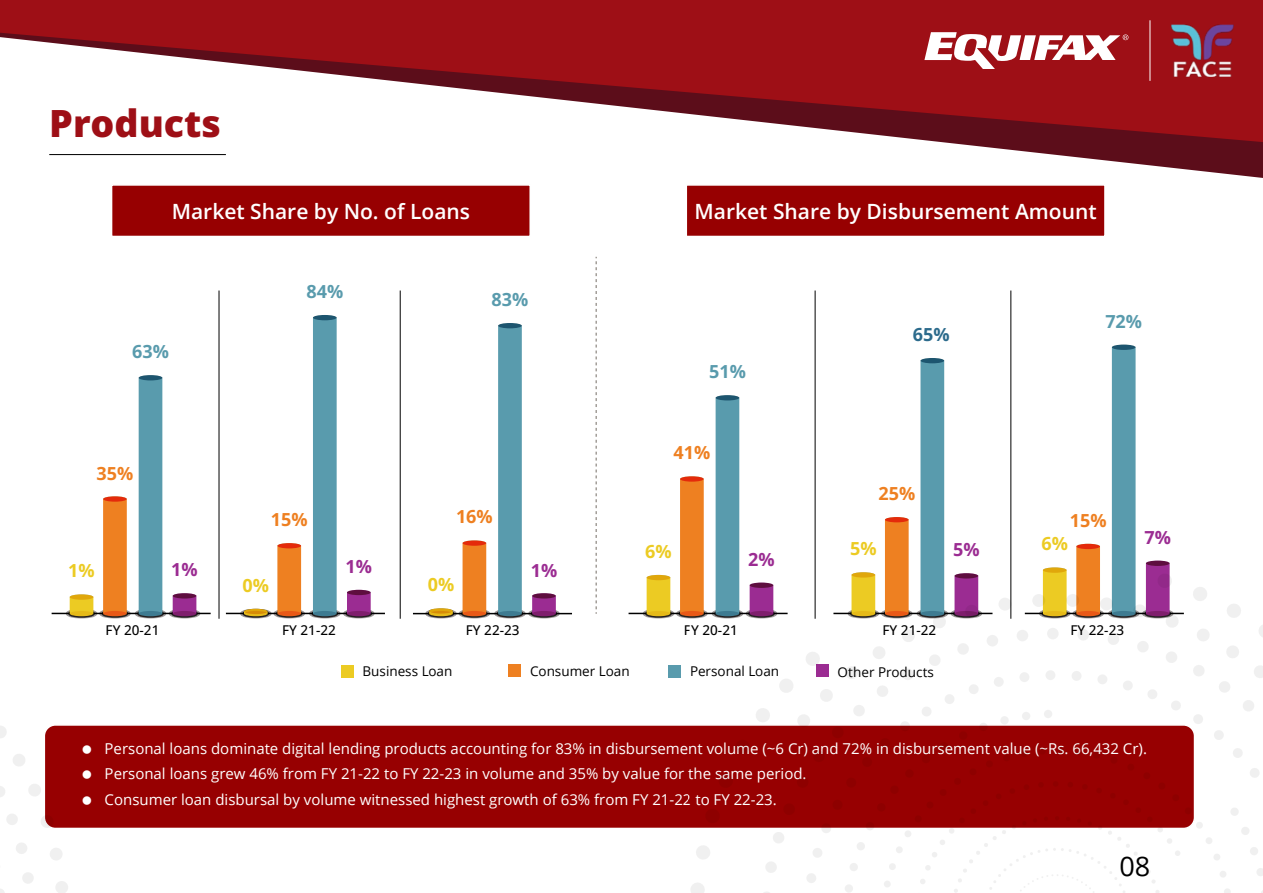
<style>
.page{position:relative;width:1263px;height:893px;background:#fff}
.page>*{position:absolute;margin:0;border:0;box-sizing:border-box;transform-origin:0 0}
.t1{font:800 37.5px "Open Sans";color:#9e0f16}
.t2{font:27px "Open Sans";color:#000}
.t3{font:600 21px "Open Sans";color:#fff}
.t4{font:700 18px "Open Sans";color:#ee8021}
.t5{font:700 18px "Open Sans";color:#599bad}
.t6{font:700 18px "Open Sans";color:#9b2c92}
.t7{font:700 18px "Open Sans";color:#eccb23}
.t8{font:700 18px "Open Sans";color:#2c6b8c}
.t9{font:15px/25.5px "Open Sans";color:#fff}
.t10{font:13.5px "Open Sans";color:#000}
.t11{font:500 13.5px "Open Sans";letter-spacing:.005em;color:#000}
.s1{font-style:inherit}
</style>
<div class="page">
<div style="left:111px;top:184px;width:420px;height:53px;background:#970001;border:2px solid #fff"></div>
<div style="left:685px;top:184px;width:421px;height:53px;background:#970001;border:2px solid #fff"></div>
<div style="left:44px;top:725px;width:1150px;height:103px;background:#970001;border-radius:11px"></div>
<div style="left:44px;top:724px;width:1151px;height:105px;border:2px solid #fff;border-radius:11px"></div>
<hr style="left:219px;top:291px;width:1px;height:328px;background:#000">
<hr style="left:400px;top:291px;width:1px;height:328px;background:#000">
<hr style="left:815px;top:291px;width:1px;height:328px;background:#000">
<hr style="left:1010px;top:291px;width:1px;height:328px;background:#000">
<svg style="left:595px;top:257px;width:2px;height:357px"></svg>
<div style="left:340px;top:665px;width:13px;height:13px;background:#eccb23"></div>
<div style="left:508px;top:664px;width:13px;height:13px;background:#ee8021"></div>
<div style="left:668px;top:664px;width:13px;height:13px;background:#599bad"></div>
<hr style="left:52px;top:613px;width:159px;height:1px;background:#000">
<svg style="left:135px;top:609px;width:31px;height:9px"></svg>
<svg style="left:137px;top:609px;width:27px;height:9px"></svg>
<div style="left:139px;top:375px;width:23px;height:241px;background:#599bad"></div>
<svg style="left:139px;top:375px;width:23px;height:5px"></svg>
<div style="left:139px;top:611px;width:23px;height:5px;background:#3e7b91;border-radius:50%"></div>
<svg style="left:169px;top:609px;width:31px;height:9px"></svg>
<svg style="left:171px;top:609px;width:27px;height:9px"></svg>
<svg style="left:173px;top:593px;width:23px;height:23px"></svg>
<svg style="left:173px;top:593px;width:23px;height:5px"></svg>
<div style="left:173px;top:611px;width:23px;height:5px;background:#7f1e6d;border-radius:50%"></div>
<svg style="left:99px;top:609px;width:32px;height:9px"></svg>
<svg style="left:102px;top:609px;width:26px;height:9px"></svg>
<svg style="left:103px;top:496px;width:24px;height:120px;background:#ed8124"></svg>
<svg style="left:103px;top:496px;width:24px;height:6px"></svg>
<svg style="left:103px;top:611px;width:24px;height:5px"></svg>
<hr style="left:226px;top:613px;width:159px;height:1px;background:#000">
<svg style="left:309px;top:609px;width:31px;height:9px"></svg>
<svg style="left:312px;top:609px;width:26px;height:9px"></svg>
<div style="left:313px;top:315px;width:24px;height:301px;background:#599bad"></div>
<svg style="left:313px;top:315px;width:24px;height:5px"></svg>
<div style="left:313px;top:611px;width:24px;height:5px;background:#3e7b91;border-radius:50%"></div>
<svg style="left:343px;top:609px;width:31px;height:9px"></svg>
<svg style="left:346px;top:609px;width:26px;height:9px"></svg>
<svg style="left:347px;top:590px;width:24px;height:26px"></svg>
<svg style="left:347px;top:590px;width:24px;height:5px"></svg>
<svg style="left:347px;top:611px;width:24px;height:5px"></svg>
<svg style="left:274px;top:609px;width:31px;height:9px"></svg>
<svg style="left:276px;top:609px;width:26px;height:9px"></svg>
<svg style="left:277px;top:543px;width:24px;height:73px;background:#ec8126"></svg>
<svg style="left:277px;top:543px;width:24px;height:5px"></svg>
<div style="left:277px;top:611px;width:24px;height:5px;background:#e95917;border-radius:50%"></div>
<svg style="left:240px;top:609px;width:31px;height:9px"></svg>
<svg style="left:243px;top:609px;width:26px;height:9px"></svg>
<svg style="left:244px;top:609px;width:24px;height:7px"></svg>
<svg style="left:244px;top:609px;width:24px;height:5px"></svg>
<svg style="left:244px;top:611px;width:24px;height:5px"></svg>
<hr style="left:413px;top:613px;width:159px;height:1px;background:#000">
<svg style="left:494px;top:609px;width:32px;height:9px"></svg>
<svg style="left:497px;top:609px;width:26px;height:9px"></svg>
<svg style="left:498px;top:323px;width:24px;height:293px;background:#5b9cad"></svg>
<svg style="left:498px;top:323px;width:24px;height:5px"></svg>
<svg style="left:498px;top:611px;width:24px;height:5px"></svg>
<svg style="left:528px;top:609px;width:32px;height:9px"></svg>
<svg style="left:531px;top:609px;width:26px;height:9px"></svg>
<svg style="left:532px;top:593px;width:24px;height:23px"></svg>
<svg style="left:532px;top:593px;width:24px;height:5px"></svg>
<svg style="left:532px;top:611px;width:24px;height:5px"></svg>
<svg style="left:459px;top:609px;width:31px;height:9px"></svg>
<svg style="left:461px;top:609px;width:27px;height:9px"></svg>
<div style="left:463px;top:540px;width:23px;height:76px;background:#ee8021"></div>
<svg style="left:463px;top:540px;width:23px;height:6px"></svg>
<div style="left:463px;top:611px;width:23px;height:5px;background:#e95917;border-radius:50%"></div>
<svg style="left:425px;top:609px;width:32px;height:9px"></svg>
<svg style="left:428px;top:609px;width:26px;height:9px"></svg>
<svg style="left:429px;top:608px;width:24px;height:8px"></svg>
<svg style="left:429px;top:608px;width:24px;height:6px"></svg>
<svg style="left:429px;top:611px;width:24px;height:5px"></svg>
<hr style="left:628px;top:613px;width:160px;height:1px;background:#000">
<div style="left:716px;top:395px;width:23px;height:179px;background:#599bad"></div>
<svg style="left:716px;top:395px;width:23px;height:5px"></svg>
<svg style="left:676px;top:609px;width:32px;height:9px"></svg>
<svg style="left:679px;top:609px;width:26px;height:9px"></svg>
<svg style="left:680px;top:476px;width:24px;height:140px;background:#ed8124"></svg>
<svg style="left:680px;top:476px;width:24px;height:6px"></svg>
<svg style="left:680px;top:611px;width:24px;height:5px"></svg>
<svg style="left:643px;top:609px;width:31px;height:9px"></svg>
<svg style="left:645px;top:609px;width:27px;height:9px"></svg>
<svg style="left:647px;top:575px;width:23px;height:41px"></svg>
<div style="left:647px;top:575px;width:23px;height:5px;background:#e0a70b;border-radius:50%"></div>
<div style="left:647px;top:611px;width:23px;height:5px;background:#e6ba18;border-radius:50%"></div>
<div style="left:920px;top:358px;width:24px;height:216px;background:#599bad"></div>
<svg style="left:920px;top:358px;width:24px;height:5px"></svg>
<svg style="left:954px;top:573px;width:24px;height:5px"></svg>
<svg style="left:885px;top:517px;width:24px;height:57px"></svg>
<svg style="left:885px;top:517px;width:24px;height:5px"></svg>
<svg style="left:851px;top:572px;width:24px;height:6px"></svg>
<div style="left:1112px;top:345px;width:23px;height:229px;background:#599bad"></div>
<div style="left:1112px;top:345px;width:23px;height:5px;background:#1d556f;border-radius:50%"></div>
<svg style="left:1146px;top:561px;width:23px;height:13px"></svg>
<div style="left:1146px;top:561px;width:23px;height:5px;background:#5e0e3f;border-radius:50%"></div>
<svg style="left:1076px;top:544px;width:24px;height:30px"></svg>
<svg style="left:1076px;top:544px;width:24px;height:5px"></svg>
<svg style="left:1043px;top:567px;width:23px;height:7px"></svg>
<div style="left:1043px;top:567px;width:23px;height:6px;background:#e0a70b;border-radius:50%"></div>
<svg style="left:49px;top:142px;width:1214px;height:36px"></svg>
<svg style="left:0;top:0;width:1263px;height:142px;fill:#9e0f16"></svg>
<svg style="left:689px;top:574px;width:574px;height:319px"></svg>
<svg style="left:924px;top:32px;width:204px;height:37px"></svg>
<hr style="left:1150px;top:20px;width:1px;height:61px;background:#fff">
<img style="left:1171px;top:25px;width:62px;height:51px">
<hr style="left:49px;top:154px;width:177px;height:1px;background:#000">
<svg style="left:0;top:594px;width:93px;height:299px"></svg>
<h1 class="t1" style="left:49px;top:97px;width:173px">Products</h1>
<h3 class="t3" style="left:172px;top:197px;width:300px">Market Share by <span class="s1">No. of Loans</span></h3>
<h3 class="t3" style="left:694px;top:197px;width:404px">Market Share by Disbursement Amount</h3>
<p class="t5" style="left:132px;top:339px;width:38px">63%</p>
<p class="t4" style="left:97px;top:461px;width:38px">35%</p>
<p class="t7" style="left:68px;top:558px;width:28px">1%</p>
<p class="t6" style="left:171px;top:557px;width:28px">1%</p>
<p class="t5" style="left:306px;top:279px;width:38px">84%</p>
<p class="t4" style="left:271px;top:507px;width:38px">15%</p>
<p class="t7" style="left:243px;top:573px;width:28px">0%</p>
<p class="t6" style="left:346px;top:554px;width:28px">1%</p>
<p class="t5" style="left:492px;top:287px;width:38px">83%</p>
<p class="t4" style="left:456px;top:504px;width:38px">16%</p>
<p class="t7" style="left:428px;top:572px;width:28px">0%</p>
<p class="t6" style="left:531px;top:558px;width:28px">1%</p>
<p class="t5" style="left:709px;top:359px;width:38px">51%</p>
<p class="t4" style="left:673px;top:440px;width:38px">41%</p>
<p class="t7" style="left:645px;top:539px;width:28px">6%</p>
<p class="t6" style="left:748px;top:547px;width:28px">2%</p>
<p class="t8" style="left:913px;top:322px;width:38px">65%</p>
<p class="t4" style="left:878px;top:481px;width:38px">25%</p>
<p class="t7" style="left:850px;top:536px;width:28px">5%</p>
<p class="t6" style="left:953px;top:537px;width:28px">5%</p>
<p class="t5" style="left:1105px;top:309px;width:38px">72%</p>
<p class="t4" style="left:1070px;top:508px;width:38px">15%</p>
<p class="t7" style="left:1041px;top:532px;width:28px">6%</p>
<p class="t6" style="left:1144px;top:525px;width:28px">7%</p>
<p class="t11" style="left:106px;top:621px;width:55px">FY 20-21</p>
<p class="t11" style="left:282px;top:621px;width:55px">FY 21-22</p>
<p class="t11" style="left:466px;top:621px;width:55px">FY 22-23</p>
<p class="t11" style="left:684px;top:621px;width:55px">FY 20-21</p>
<p class="t11" style="left:882px;top:621px;width:55px">FY 21-22</p>
<p class="t11" style="left:1070px;top:621px;width:55px">FY 22-23</p>
<p class="t10" style="left:362px;top:661px;width:91px">Business Loan</p>
<p class="t10" style="left:530px;top:661px;width:101px">Consumer Loan</p>
<p class="t10" style="left:690px;top:661px;width:90px">Personal Loan</p>
<p class="t10" style="left:838px;top:663px;width:98px">Other Products</p>
<p class="t9" style="left:105px;top:735px;width:1044px">Personal loans dominate digital lending products accounting for 83% in disbursement volume (~6 Cr) and 72% in disbursement value (~Rs. 66,432 Cr).<br>Personal loans grew 46% from FY 21-22 to FY 22-23 in volume and 35% by value for the same period.<br>Consumer loan disbursal by volume witnessed highest growth of 63% from FY 21-22 to FY 22-23.</p>
<h2 class="t2" style="left:1119px;top:848px;width:32px">08</h2>
</div>
